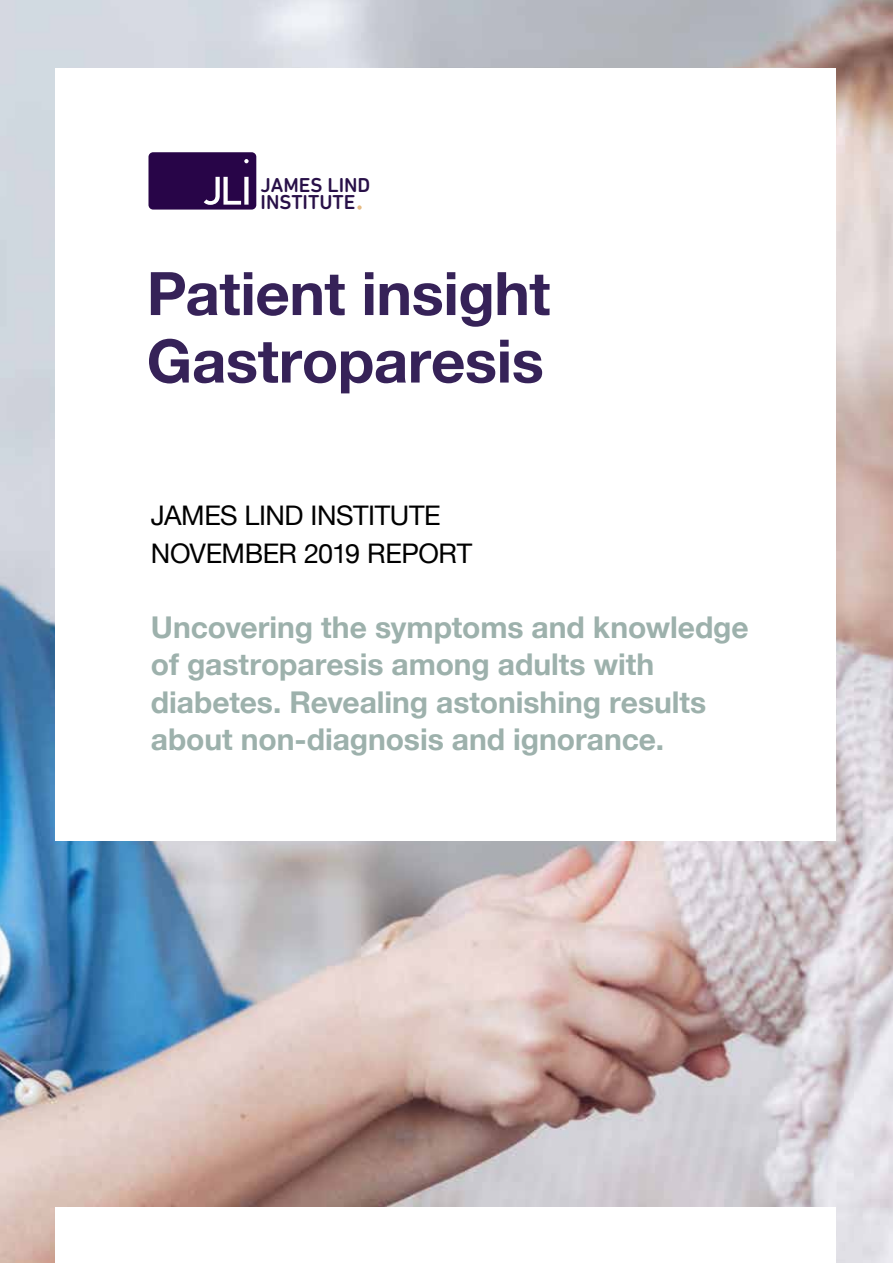
<style>
.page{position:relative;width:893px;height:1263px;background:#fff}
.page>*{position:absolute;margin:0;border:0;box-sizing:border-box;transform-origin:0 0}
.t1{font:700 60px/67.5px "Helvetica Neue";letter-spacing:-.005em;color:#362258}
.t2{font:700 30px/37.5px "Helvetica Neue";color:#9db1ac}
.t3{font:27px/37.5px "Helvetica Neue";letter-spacing:-.015em;color:#000}
.t4{font:500 20.55px/17.9px "DIN Next Rounded LT Pro";color:#281048}
</style>
<div class="page">
<img style="left:0;top:0;width:893px;height:1263px">
<div style="left:55px;top:68px;width:781px;height:773px;background:#fff"></div>
<div style="left:56px;top:1207px;width:780px;height:56px;background:#fff"></div>
<svg style="left:148px;top:152px;width:108px;height:58px"></svg>
<svg style="left:357px;top:205px;width:5px;height:5px"></svg>
<p class="t4" style="left:261px;top:175px;width:111px">JAMES LIND<br>INSTITUTE</p>
<h1 class="t1" style="left:147px;top:261px;width:405px">Patient insight<br>Gastroparesis</h1>
<p class="t3" style="left:151px;top:498px;width:323px">JAMES LIND INSTITUTE<br>NOVEMBER 2019 REPORT</p>
<p class="t2" style="left:151px;top:609px;width:599px">Uncovering the symptoms and knowledge of gastroparesis among adults with diabetes. Revealing astonishing results about non-diagnosis and ignorance.</p>
</div>
